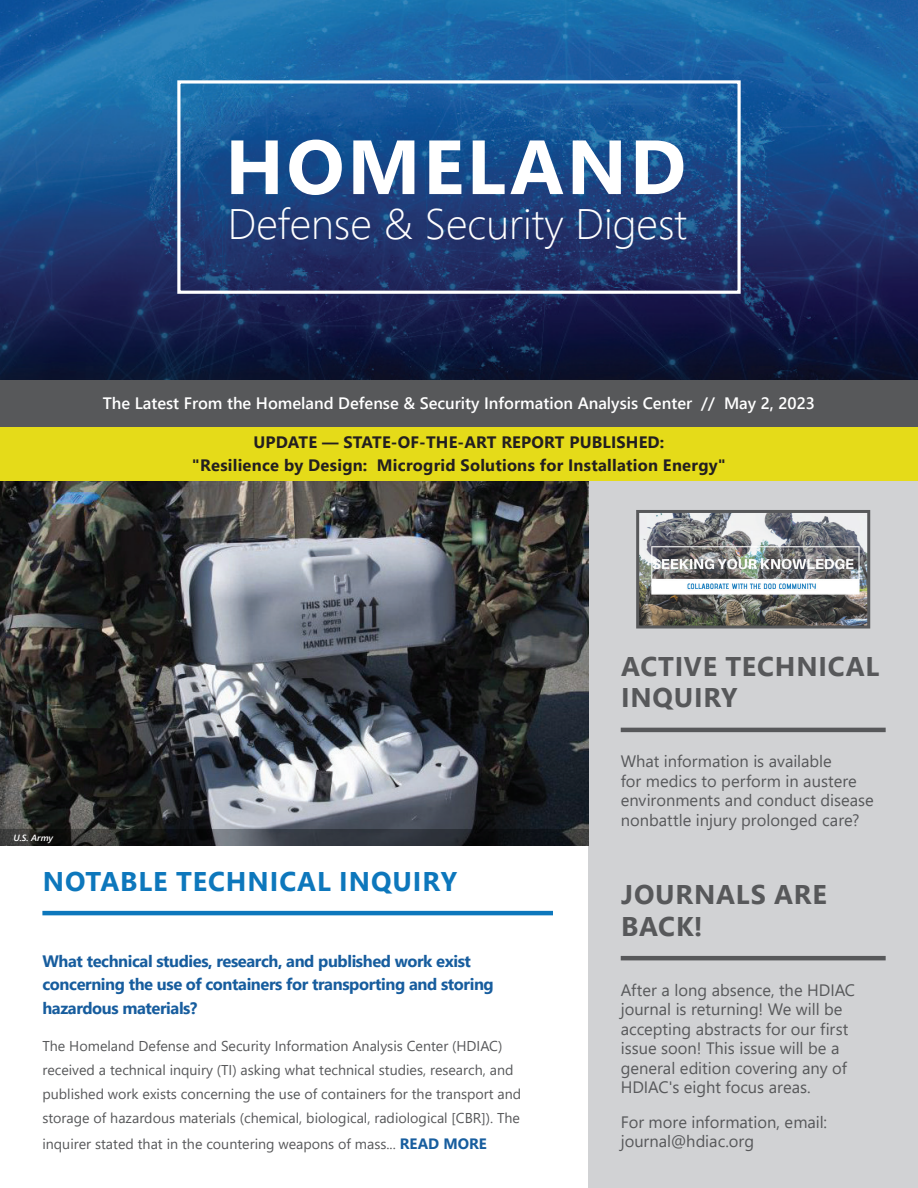
<style>
.page{position:relative;width:918px;height:1188px;background:#fff}
.page>*{position:absolute;margin:0;border:0;box-sizing:border-box;transform-origin:0 0}
.t1{font:700 76.5px "Segoe UI";letter-spacing:.035em;color:#fff}
.t2{font:300 42.6px "Segoe UI";color:#fff}
.t3{font:700 27px/31.5px "Segoe UI";letter-spacing:.025em;color:#57585a}
.t4{font:700 27px "Segoe UI";letter-spacing:.035em;color:#0d77bc}
.t5{font:16.5px/19.5px "Segoe UI";color:#57585a}
.t6{font:700 16.5px/22.5px "Segoe UI";letter-spacing:-.025em;color:#175d9e}
.t7{font:700 16.5px/22.5px "Segoe UI";letter-spacing:.01em;color:#231f20;text-align:center}
.t8{font:600 16.5px "Segoe UI";color:#fff}
.t9{font:14.25px/24px "Segoe UI";color:#57585a}
.t10{font:italic 600 9px "Segoe UI";color:#fff}
.s1{font-weight:700;font-size:15px;color:#175d9e}
</style>
<div class="page">
<img style="left:0;top:0;width:918px;height:380px">
<div style="left:588px;top:481px;width:330px;height:707px;background:#d1d2d4"></div>
<div style="left:0;top:380px;width:918px;height:47px;background:#57585a"></div>
<img style="left:0;top:481px;width:588px;height:348px">
<hr style="left:42px;top:911px;width:511px;height:4px;background:#0d77bc">
<svg style="left:0;top:829px;width:588px;height:17px;background:#2a2d31"></svg>
<hr style="left:621px;top:956px;width:265px;height:4px;background:#57585a">
<div style="left:0;top:427px;width:918px;height:54px;background:#e5db19"></div>
<hr style="left:621px;top:728px;width:265px;height:4px;background:#57585a">
<img style="left:640px;top:514px;width:226px;height:110px">
<div style="left:636px;top:510px;width:234px;height:118px;border:3px solid #57585a"></div>
<div style="left:177px;top:80px;width:564px;height:214px;border:3px solid #fff"></div>
<h1 class="t1" style="left:225px;top:95px;width:462px">HOMELAND</h1>
<h2 class="t2" style="left:228px;top:184px;width:461px">Defense &amp; Security Digest</h2>
<p class="t8" style="left:103px;top:388px;width:714px">The Latest From the Homeland Defense &amp; Security Information Analysis Center // May 2, 2023</p>
<p class="t7" style="left:192px;top:430px;width:536px">UPDATE — STATE-OF-THE-ART REPORT PUBLISHED:<br>"Resilience by Design: Microgrid Solutions for Installation Energy"</p>
<h3 class="t3" style="left:621px;top:648px;width:260px">ACTIVE TECHNICAL<br>INQUIRY</h3>
<p class="t10" style="left:14px;top:829px;width:41px">U.S. Army</p>
<h3 class="t4" style="left:43px;top:856px;width:416px">NOTABLE TECHNICAL INQUIRY</h3>
<p class="t6" style="left:42px;top:949px;width:453px">What technical studies, research, and published work exist concerning the use of containers for transporting and storing</p>
<p class="t6" style="left:42px;top:995px;width:156px">hazardous materials?</p>
<p class="t9" style="left:42px;top:1033px;width:480px">The Homeland Defense and Security Information Analysis Center (HDIAC) received a technical inquiry (TI) asking what technical studies, research, and published work exists concerning the use of containers for the transport and storage of hazardous materials (chemical, biological, radiological [CBR]). The</p>
<p class="t9" style="left:42px;top:1130px;width:446px">inquirer stated that in the countering weapons of mass... <span class="s1">READ MORE</span></p>
<p class="t5" style="left:621px;top:750px;width:255px">What information is available<br>for medics to perform in austere environments and conduct disease nonbattle injury prolonged care?</p>
<h3 class="t3" style="left:621px;top:877px;width:207px">JOURNALS ARE<br>BACK!</h3>
<p class="t5" style="left:621px;top:979px;width:236px">After a long absence, the HDIAC journal is returning! We will be accepting abstracts for our first issue soon! This issue will be a general edition covering any of<br>HDIAC's eight focus areas.</p>
<p class="t5" style="left:621px;top:1111px;width:208px">For more information, email: journal@hdiac.org</p>
</div>
